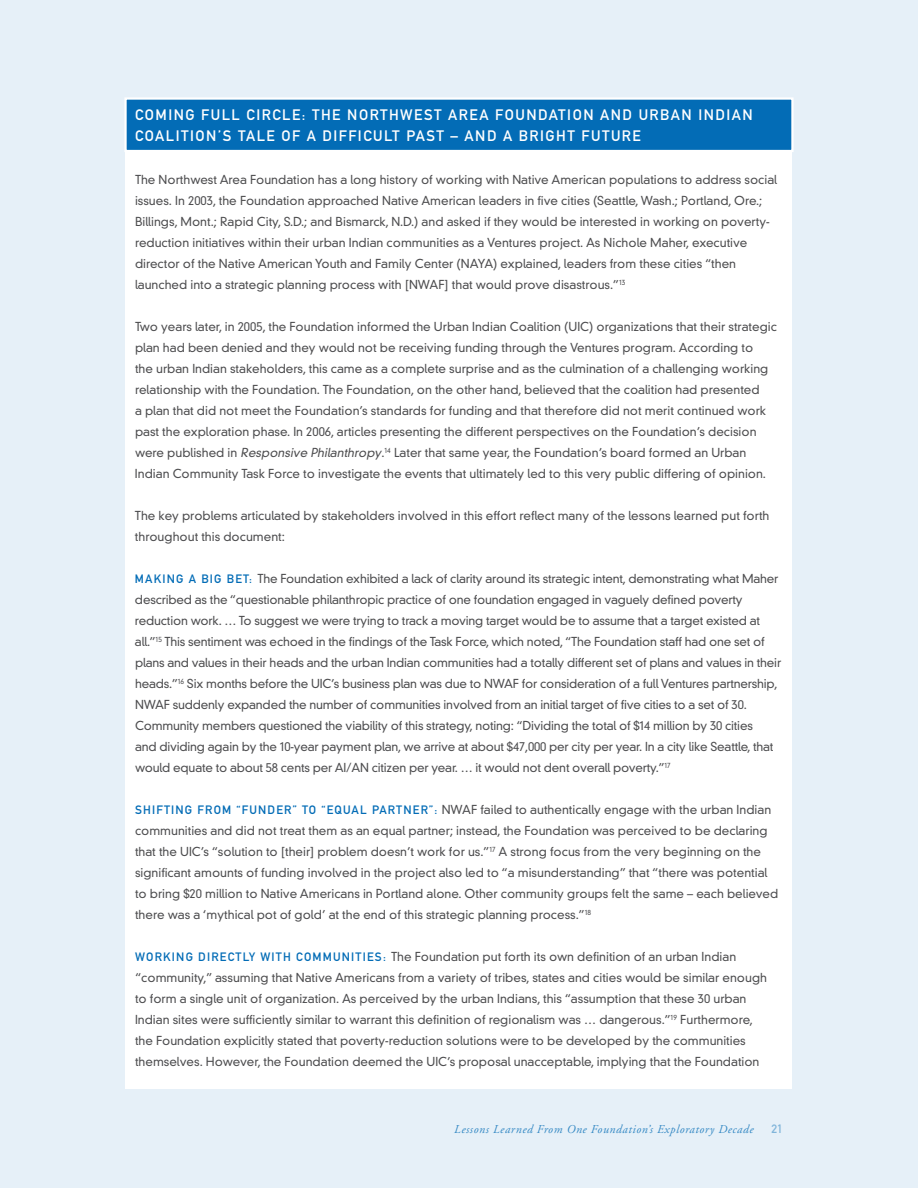
<style>
.page{position:relative;width:918px;height:1188px;background:#e6f0f8}
.page>*{position:absolute;margin:0;border:0;box-sizing:border-box;transform-origin:0 0}
.t1{font:15px/21.8px "DIN Mittelschrift";letter-spacing:.1em;color:#fff}
.t2{font:300 12px/21px "DIN Neuzeit Grotesk";color:#4d4d4f}
.t3{font:italic 12px "Adobe Garamond";letter-spacing:.05em;color:#3589c4}
.t4{font:12px "DIN Mittelschrift";color:#81b5da}
.s1{font-style:italic}
.s2{font-family:"DIN Mittelschrift";font-weight:400;color:#036cb6}
</style>
<div class="page">
<div style="left:126px;top:99px;width:666px;height:990px;background:#fff"></div>
<div style="left:124px;top:97px;width:670px;height:55px;background:#036cb6;border:2px solid #fff"></div>
<p class="t1" style="left:135px;top:103px;width:619px">COMING FULL CIRCLE: THE NORTHWEST AREA FOUNDATION AND URBAN INDIAN<br>COALITION’S TALE OF A DIFFICULT PAST – AND A BRIGHT FUTURE</p>
<p class="t2" style="left:135px;top:169px;width:644px">The Northwest Area Foundation has a long history of working with Native American populations to address social issues. In 2003, the Foundation approached Native American leaders in five cities (Seattle, Wash.; Portland, Ore.; Billings, Mont.; Rapid City, S.D.; and Bismarck, N.D.) and asked if they would be interested in working on poverty&shy;reduction initiatives within their urban Indian communities as a Ventures project. As Nichole Maher, executive director of the Native American Youth and Family Center (NAYA) explained, leaders from these cities “then launched into a strategic planning process with [NWAF] that would prove disastrous.”<sup>13</sup></p>
<p class="t2" style="left:135px;top:316px;width:644px">Two years later, in 2005, the Foundation informed the Urban Indian Coalition (UIC) organizations that their strategic plan had been denied and they would not be receiving funding through the Ventures program. According to<br>the urban Indian stakeholders, this came as a complete surprise and as the culmination of a challenging working relationship with the Foundation. The Foundation, on the other hand, believed that the coalition had presented<br>a plan that did not meet the Foundation’s standards for funding and that therefore did not merit continued work past the exploration phase. In 2006, articles presenting the different perspectives on the Foundation’s decision were published in <span class="s1">Responsive Philanthropy</span>.<sup>14</sup> Later that same year, the Foundation’s board formed an Urban Indian Community Task Force to investigate the events that ultimately led to this very public differing of opinion.</p>
<p class="t2" style="left:135px;top:505px;width:636px">The key problems articulated by stakeholders involved in this effort reflect many of the lessons learned put forth throughout this document:</p>
<p class="t2" style="left:135px;top:568px;width:648px"><span class="s2">MA KING A BIG BET:</span> The Foundation exhibited a lack of clarity around its strategic intent, demonstrating what Maher described as the “questionable philanthropic practice of one foundation engaged in vaguely defined poverty reduction work. … To suggest we were trying to track a moving target would be to assume that a target existed at all.”<sup>15</sup> This sentiment was echoed in the findings of the Task Force, which noted, “The Foundation staff had one set of plans and values in their heads and the urban Indian communities had a totally different set of plans and values in their heads.”<sup>16</sup> Six months before the UIC’s business plan was due to NWAF for consideration of a full Ventures partnership, NWAF suddenly expanded the number of communities involved from an initial target of five cities to a set of 30.<br>Community members questioned the viability of this strategy, noting: “Dividing the total of $14 million by 30 cities<br>and dividing again by the 10-year payment plan, we arrive at about $47,000 per city per year. In a city like Seattle, that would equate to about 58 cents per AI/AN citizen per year. … it would not dent overall poverty.”<sup>17</sup></p>
<p class="t2" style="left:135px;top:799px;width:645px"><span class="s2">SHIFT ING F ROM “F UNDER” TO “EQUA L PA RT NER”:</span> NWAF failed to authentically engage with the urban Indian communities and did not treat them as an equal partner; instead, the Foundation was perceived to be declaring that the UIC’s “solution to [their] problem doesn’t work for us.”<sup>17</sup> A strong focus from the very beginning on the significant amounts of funding involved in the project also led to “a misunderstanding” that “there was potential to bring $20 million to Native Americans in Portland alone. Other community groups felt the same – each believed there was a ‘mythical pot of gold’ at the end of this strategic planning process.”<sup>18</sup></p>
<p class="t2" style="left:135px;top:946px;width:634px"><span class="s2">WORKING DIRECT LY WIT H COMM UNIT IES:</span> The Foundation put forth its own definition of an urban Indian “community,” assuming that Native Americans from a variety of tribes, states and cities would be similar enough to form a single unit of organization. As perceived by the urban Indians, this “assumption that these 30 urban Indian sites were sufficiently similar to warrant this definition of regionalism was … dangerous.”<sup>19</sup> Furthermore, the Foundation explicitly stated that poverty-reduction solutions were to be developed by the communities themselves. However, the Foundation deemed the UIC’s proposal unacceptable, implying that the Foundation</p>
<p class="t3" style="left:454px;top:1123px;width:301px">Lessons Learned From One Foundation’s Exploratory Decade</p>
<p class="t4" style="left:771px;top:1122px;width:13px">21</p>
</div>
